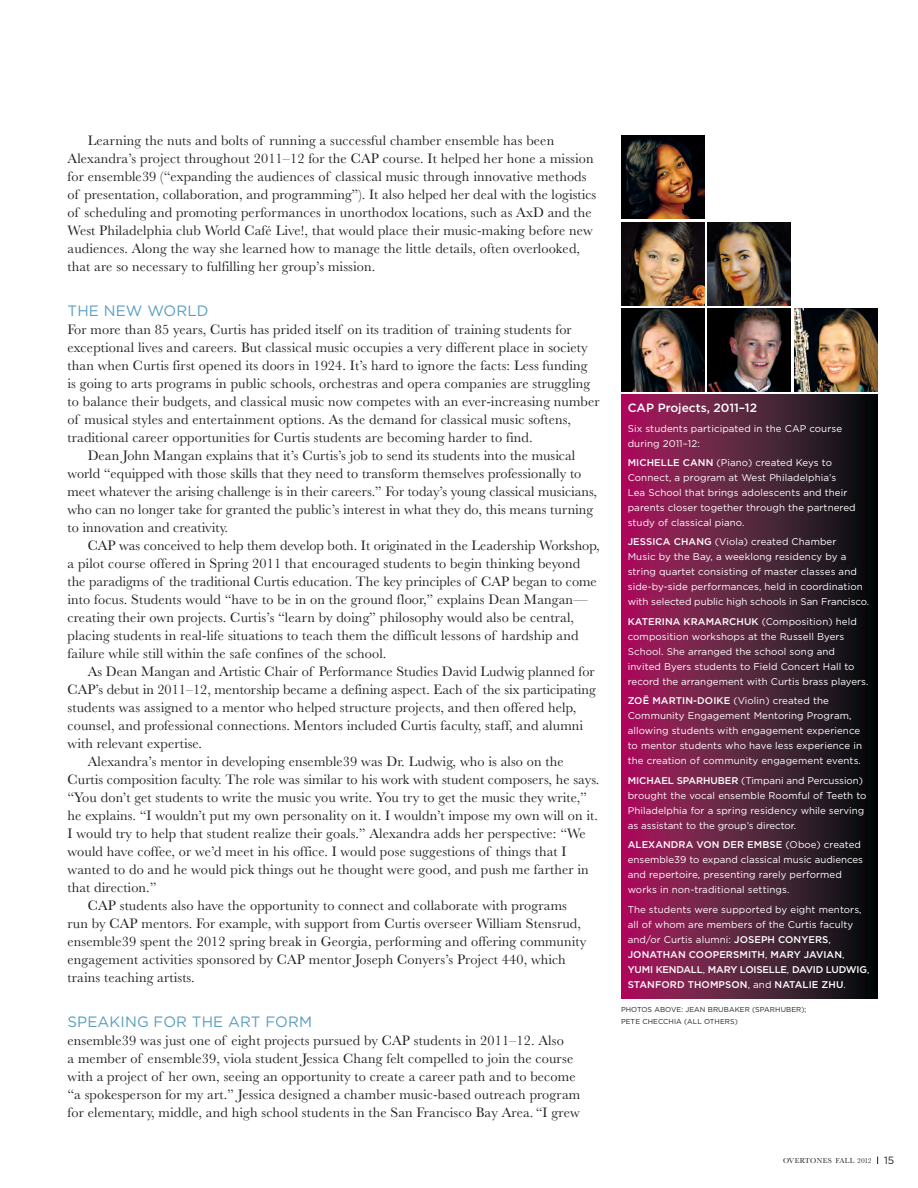
<style>
.page{position:relative;width:918px;height:1188px;background:#fff}
.page>*{position:absolute;margin:0;border:0;box-sizing:border-box;transform-origin:0 0}
.t1{font:15px "Gotham";letter-spacing:.01em;color:#589ebf}
.t2{font:14.25px/18px "Baskerville MT Pro";letter-spacing:.01em;color:#231f20}
.t3{font:500 12px "Gotham";color:#fff}
.t4{font:10.5px "Gotham";color:#231f20}
.t5{font:9.75px/15px "Gotham";letter-spacing:.01em;color:#fff}
.t6{font:7.5px "Baskerville MT Pro";letter-spacing:.04em;color:#231f20}
.t7{font:7.2px/11.2px "Gotham";letter-spacing:.01em;color:#231f20}
.s1{font-weight:500}
</style>
<div class="page">
<img style="left:621px;top:309px;width:83px;height:83px">
<img style="left:794px;top:309px;width:84px;height:83px">
<img style="left:708px;top:309px;width:83px;height:83px">
<img style="left:621px;top:222px;width:83px;height:83px">
<img style="left:621px;top:135px;width:83px;height:83px">
<img style="left:708px;top:222px;width:83px;height:83px">
<svg style="left:621px;top:395px;width:257px;height:604px;background:#561d39"></svg>
<p class="t2" style="left:68px;top:133px;width:530px;text-indent:20px">Learning the nuts and bolts of running a successful chamber ensemble has been Alexandra’s project throughout 2011–12 for the CAP course. It helped her hone a mission for ensemble39 (“expanding the audiences of classical music through innovative methods of presentation, collaboration, and programming”). It also helped her deal with the logistics of scheduling and promoting performances in unorthodox locations, such as AxD and the West Philadelphia club World Café Live!, that would place their music-making before new audiences. Along the way she learned how to manage the little details, often overlooked, that are so necessary to fulfilling her group’s mission.</p>
<p class="t1" style="left:68px;top:302px;width:143px">THE NEW WORLD</p>
<p class="t2" style="left:68px;top:322px;width:506px">For more than 85 years, Curtis has prided itself on its tradition of training students for</p>
<p class="t2" style="left:68px;top:340px;width:522px">exceptional lives and careers. But classical music occupies a very different place in society</p>
<p class="t2" style="left:68px;top:358px;width:522px">than when Curtis first opened its doors in 1924. It’s hard to ignore the facts: Less funding</p>
<p class="t2" style="left:68px;top:376px;width:524px">is going to arts programs in public schools, orchestras and opera companies are struggling</p>
<p class="t2" style="left:68px;top:394px;width:534px">to balance their budgets, and classical music now competes with an ever-increasing number</p>
<p class="t2" style="left:68px;top:412px;width:505px">of musical styles and entertainment options. As the demand for classical music softens,</p>
<p class="t2" style="left:68px;top:430px;width:467px">traditional career opportunities for Curtis students are becoming harder to find.</p>
<p class="t2" style="left:88px;top:448px;width:489px">Dean John Mangan explains that it’s Curtis’s job to send its students into the musical</p>
<p class="t2" style="left:68px;top:466px;width:515px">world “equipped with those skills that they need to transform themselves professionally to</p>
<p class="t2" style="left:68px;top:484px;width:531px">meet whatever the arising challenge is in their careers.” For today’s young classical musicians,</p>
<p class="t2" style="left:68px;top:502px;width:527px">who can no longer take for granted the public’s interest in what they do, this means turning</p>
<p class="t2" style="left:68px;top:520px;width:162px">to innovation and creativity.</p>
<p class="t2" style="left:88px;top:538px;width:514px">CAP was conceived to help them develop both. It originated in the Leadership Workshop,</p>
<p class="t2" style="left:68px;top:556px;width:514px">a pilot course offered in Spring 2011 that encouraged students to begin thinking beyond</p>
<p class="t2" style="left:68px;top:574px;width:531px">the paradigms of the traditional Curtis education. The key principles of CAP began to come</p>
<p class="t2" style="left:68px;top:592px;width:522px">into focus. Students would “have to be in on the ground floor,” explains Dean Mangan—</p>
<p class="t2" style="left:68px;top:610px;width:508px">creating their own projects. Curtis’s “learn by doing” philosophy would also be central,</p>
<p class="t2" style="left:68px;top:628px;width:512px">placing students in real-life situations to teach them the difficult lessons of hardship and</p>
<p class="t2" style="left:68px;top:646px;width:320px">failure while still within the safe confines of the school.</p>
<p class="t2" style="left:88px;top:664px;width:509px">As Dean Mangan and Artistic Chair of Performance Studies David Ludwig planned for</p>
<p class="t2" style="left:68px;top:682px;width:530px">CAP’s debut in 2011–12, mentorship became a defining aspect. Each of the six participating</p>
<p class="t2" style="left:68px;top:700px;width:510px">students was assigned to a mentor who helped structure projects, and then offered help,</p>
<p class="t2" style="left:68px;top:718px;width:517px">counsel, and professional connections. Mentors included Curtis faculty, staff, and alumni</p>
<p class="t2" style="left:68px;top:736px;width:136px">with relevant expertise.</p>
<p class="t2" style="left:88px;top:754px;width:478px">Alexandra’s mentor in developing ensemble39 was Dr. Ludwig, who is also on the</p>
<p class="t2" style="left:68px;top:772px;width:533px">Curtis composition faculty. The role was similar to his work with student composers, he says.</p>
<p class="t2" style="left:68px;top:790px;width:521px">“You don’t get students to write the music you write. You try to get the music they write,”</p>
<p class="t2" style="left:68px;top:808px;width:532px">he explains. “I wouldn’t put my own personality on it. I wouldn’t impose my own will on it.</p>
<p class="t2" style="left:68px;top:826px;width:520px">I would try to help that student realize their goals.” Alexandra adds her perspective: “We</p>
<p class="t2" style="left:68px;top:844px;width:500px">would have coffee, or we’d meet in his office. I would pose suggestions of things that I</p>
<p class="t2" style="left:68px;top:862px;width:523px">wanted to do and he would pick things out he thought were good, and push me farther in</p>
<p class="t2" style="left:68px;top:880px;width:91px">that direction.”</p>
<p class="t2" style="left:88px;top:898px;width:481px">CAP students also have the opportunity to connect and collaborate with programs</p>
<p class="t2" style="left:68px;top:916px;width:515px">run by CAP mentors. For example, with support from Curtis overseer William Stensrud,</p>
<p class="t2" style="left:68px;top:934px;width:520px">ensemble39 spent the 2012 spring break in Georgia, performing and offering community</p>
<p class="t2" style="left:68px;top:952px;width:500px">engagement activities sponsored by CAP mentor Joseph Conyers’s Project 440, which</p>
<p class="t2" style="left:68px;top:970px;width:129px">trains teaching artists.</p>
<p class="t1" style="left:68px;top:1013px;width:246px">SPEAKING FOR THE ART FORM</p>
<p class="t2" style="left:68px;top:1033px;width:514px">ensemble39 was just one of eight projects pursued by CAP students in 2011–12. Also<br>a member of ensemble39, viola student Jessica Chang felt compelled to join the course with a project of her own, seeing an opportunity to create a career path and to become “a spokesperson for my art.” Jessica designed a chamber music-based outreach program for elementary, middle, and high school students in the San Francisco Bay Area. “I grew</p>
<p class="t3" style="left:628px;top:401px;width:131px">CAP Projects, 2011–12</p>
<p class="t5" style="left:628px;top:421px;width:216px">Six students participated in the CAP course during 2011–12:</p>
<p class="t5" style="left:628px;top:455px;width:230px"><span class="s1">MICHELLE CANN</span> (Piano) created Keys to Connect, a program at West Philadelphia’s Lea School that brings adolescents and their parents closer together through the partnered study of classical piano.</p>
<p class="t5" style="left:628px;top:535px;width:243px"><span class="s1">JESSICA CHANG</span> (Viola) created Chamber<br>Music by the Bay, a weeklong residency by a string quartet consisting of master classes and side-by-side performances, held in coordination with selected public high schools in San Francisco.</p>
<p class="t5" style="left:628px;top:614px;width:242px"><span class="s1">KATERINA KRAMARCHUK</span> (Composition) held composition workshops at the Russell Byers School. She arranged the school song and invited Byers students to Field Concert Hall to record the arrangement with Curtis brass players.</p>
<p class="t5" style="left:628px;top:694px;width:236px"><span class="s1">ZOË MARTIN-DOIKE</span> (Violin) created the Community Engagement Mentoring Program, allowing students with engagement experience to mentor students who have less experience in the creation of community engagement events.</p>
<p class="t5" style="left:628px;top:773px;width:240px"><span class="s1">MICHAEL SPARHUBER</span> (Timpani and Percussion) brought the vocal ensemble Roomful of Teeth to Philadelphia for a spring residency while serving as assistant to the group’s director.</p>
<p class="t5" style="left:628px;top:838px;width:237px"><span class="s1">ALEXANDRA VON DER EMBSE</span> (Oboe) created ensemble39 to expand classical music audiences and repertoire, presenting rarely performed works in non-traditional settings.</p>
<p class="t5" style="left:628px;top:902px;width:243px">The students were supported by eight mentors, all of whom are members of the Curtis faculty and/or Curtis alumni: <span class="s1">JOSEPH CONYERS</span>, <span class="s1">JONATHAN COOPERSMITH</span>, <span class="s1">MARY JAVIAN</span>, <span class="s1">YUMI KENDALL</span>, <span class="s1">MARY LOISELLE</span>, <span class="s1">DAVID LUDWIG</span>, <span class="s1">STANFORD THOMPSON</span>, and <span class="s1">NATALIE ZHU</span>.</p>
<p class="t7" style="left:621px;top:1004px;width:187px">PHOTOS ABOVE: JEAN BRUBAKER (SPARHUBER);<br>PETE CHECCHIA (ALL OTHERS)</p>
<p class="t6" style="left:783px;top:1158px;width:90px">OVERTONES FALL 2012</p>
<p class="t4" style="left:884px;top:1154px;width:12px">15</p>
</div>
